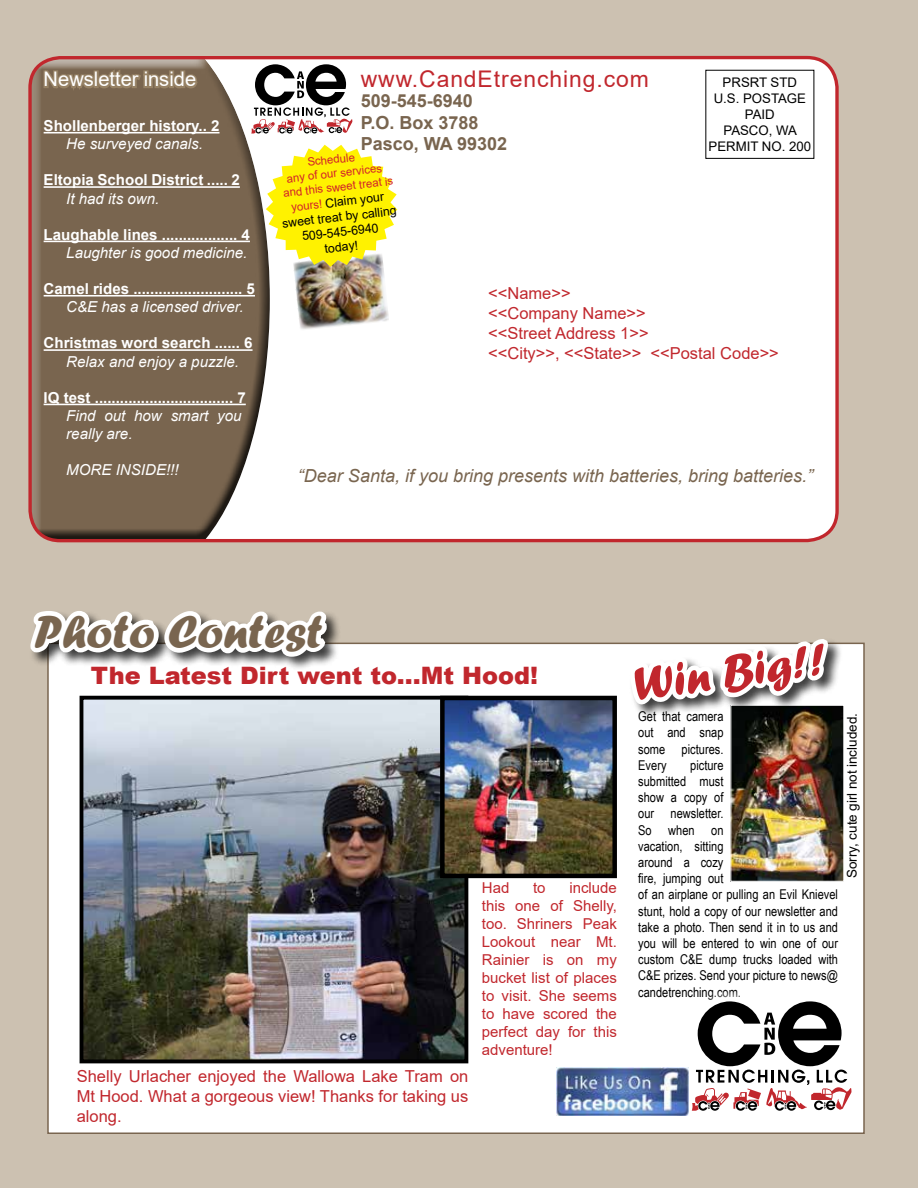
<style>
.page{position:relative;width:918px;height:1188px;background:#ccc1b1}
.page>*{position:absolute;margin:0;border:0;box-sizing:border-box;transform-origin:0 0}
.t1{font:48px "Forte";color:#79654f}
.t2{font:48px "Forte";color:#c1272d}
.t3{font:900 24px "Arial";color:#c1272d}
.t4{font:22.95px "Arial";letter-spacing:.04em;color:#c1272d}
.t5{font:20.1px "Arial";color:#fff}
.t6{font:italic 18px "Arial";color:#79654f}
.t7{font:700 18px/21.6px "Arial";color:#79654f}
.t8{font:16.5px/19.8px "Arial";color:#c1272d;text-align:justify}
.t9{font:700 15.15px "Arial";color:#fff}
.t10{font:italic 15.15px/18.1px "Arial";color:#fff}
.t11{font:15px/18px "Arial";color:#c1272d;text-align:justify}
.t12{font:13.5px/16.2px "Arial Narrow";color:#000;text-align:justify}
.t13{font:13.5px "Arial";color:#000}
.t14{font:13.2px/15.9px "Arial";color:#000;text-align:center}
.t15{font:12.6px/15.1px "Arial";color:#000;text-align:center}
.t16{font:11.7px "Arial";color:#d2232a}
.s1{font-size:11.7px;color:#d2232a}
</style>
<div class="page">
<div style="left:47px;top:643px;width:818px;height:491px;background:#fff;border:2px solid #79654f"></div>
<img style="left:85px;top:701px;width:378px;height:357px">
<div style="left:80px;top:696px;width:388px;height:367px;border:4px solid #000"></div>
<div style="left:30px;top:58px;width:807px;height:483px;background:#fff;border-radius:30px"></div>
<div style="left:30px;top:62px;width:253px;height:479px;background:#000;opacity:.75"></div>
<div style="left:28px;top:56px;width:811px;height:486px;border:3px solid #c1272d;border-radius:30px"></div>
<div style="left:29px;top:610px;width:313px;height:61px;background:#000;opacity:.75"></div>
<svg style="left:29px;top:610px;width:306px;height:55px"></svg>
<div style="left:679px;top:989px;width:185px;height:134px;background:#fff"></div>
<svg style="left:692px;top:1001px;width:159px;height:110px"></svg>
<img style="left:557px;top:1067px;width:131px;height:48px">
<img style="left:732px;top:719px;width:110px;height:161px">
<div style="left:730px;top:705px;width:114px;height:177px;border:1px solid #fff"></div>
<div style="left:629px;top:638px;width:214px;height:81px;background:#000;opacity:.75"></div>
<svg style="left:622px;top:527px;width:209px;height:184px"></svg>
<img style="left:294px;top:273px;width:95px;height:57px">
<svg style="left:251px;top:64px;width:147px;height:209px"></svg>
<img style="left:445px;top:701px;width:167px;height:172px">
<div style="left:440px;top:696px;width:177px;height:182px;border:4px solid #000"></div>
<h3 class="t5" style="left:44px;top:66px;width:154px">Newsletter inside</h3>
<p class="t9" style="left:44px;top:115px;width:177px">Shollenberger history.. 2</p>
<p class="t10" style="left:66px;top:135px;width:138px">He surveyed canals.</p>
<p class="t9" style="left:44px;top:169px;width:198px">Eltopia School District ..... 2</p>
<p class="t10" style="left:66px;top:189px;width:95px">It had its own.</p>
<p class="t9" style="left:44px;top:224px;width:208px">Laughable lines .................. 4</p>
<p class="t10" style="left:66px;top:244px;width:183px">Laughter is good medicine.</p>
<p class="t9" style="left:44px;top:278px;width:213px">Camel rides .......................... 5</p>
<p class="t10" style="left:66px;top:298px;width:179px">C&amp;E has a licensed driver.</p>
<p class="t9" style="left:44px;top:332px;width:210px">Christmas word search ...... 6</p>
<p class="t10" style="left:66px;top:352px;width:174px">Relax and enjoy a puzzle.</p>
<p class="t9" style="left:44px;top:387px;width:204px">IQ test ................................. 7</p>
<p class="t10" style="left:66px;top:407px;width:177px">Find out how smart you really are.</p>
<p class="t10" style="left:66px;top:461px;width:114px">MORE INSIDE!!!</p>
<h3 class="t4" style="left:361px;top:63px;width:290px">www.CandEtrenching.com</h3>
<h3 class="t7" style="left:361px;top:90px;width:148px">509-545-6940<br>P.O. Box 3788<br>Pasco, WA 99302</h3>
<p class="t16" style="left:307px;top:154px;width:49px;rotate:-6deg">Schedule</p>
<p class="t16" style="left:286px;top:170px;width:97px;rotate:-6deg">any of our services</p>
<p class="t16" style="left:283px;top:185px;width:112px;rotate:-6deg">and this sweet treat is</p>
<p class="t15" style="left:280px;top:200px;width:117px;rotate:-6deg"><span class="s1">yours!</span> Claim your sweet treat by calling<br>509-545-6940<br>today!</p>
<p class="t14" style="left:709px;top:75px;width:104px">PRSRT STD<br>U.S. POSTAGE<br>PAID<br>PASCO, WA<br>PERMIT NO. 200</p>
<p class="t8" style="left:488px;top:283px;width:292px;text-align:left">&lt;&lt;Name&gt;&gt;<br>&lt;&lt;Company Name&gt;&gt;<br>&lt;&lt;Street Address 1&gt;&gt;<br>&lt;&lt;City&gt;&gt;, &lt;&lt;State&gt;&gt; &lt;&lt;Postal Code&gt;&gt;</p>
<h3 class="t6" style="left:298px;top:464px;width:517px">“Dear Santa, if you bring presents with batteries, bring batteries.”</h3>
<h1 class="t1" style="left:34px;top:604px;width:291px">Photo Contest</h1>
<h2 class="t3" style="left:91px;top:658px;width:449px">The Latest Dirt went to...Mt Hood!</h2>
<p class="t8" style="left:77px;top:1066px;width:393px">Shelly Urlacher enjoyed the Wallowa Lake Tram on Mt Hood. What a gorgeous view! Thanks for taking us along.</p>
<p class="t11" style="left:482px;top:879px;width:137px;text-indent:88px">include this one of Shelly, too. Shriners Peak Lookout near Mt.<br>Rainier is on my bucket list of places to visit. She seems to have scored the perfect day for this adventure!</p>
<p class="t11" style="left:482px;top:879px;width:29px">Had</p>
<p class="t11" style="left:533px;top:879px;width:14px">to</p>
<h1 class="t2" style="left:631px;top:657px;width:195px;rotate:-8deg">Win Big!!</h1>
<p class="t12" style="left:638px;top:708px;width:87px">Get that camera out and snap some pictures.<br>Every</p>
<p class="t12" style="left:638px;top:756px;width:201px;text-align:left;text-indent:52px">picture<br>submitted must<br>show a copy of<br>our newsletter.<br>So when on<br>vacation, sitting<br>around a cozy<br>fire, jumping out<br>of an airplane or pulling an Evil Knievel stunt, hold a copy of our newsletter and take a photo. Then send it in to us and you will be entered to win one of our custom C&amp;E dump trucks loaded with<br>C&amp;E prizes. Send your picture to news@ candetrenching.com.</p>
<p class="t13" style="left:843px;top:878px;width:166px;rotate:-90deg">Sorry, cute girl not included.</p>
</div>
